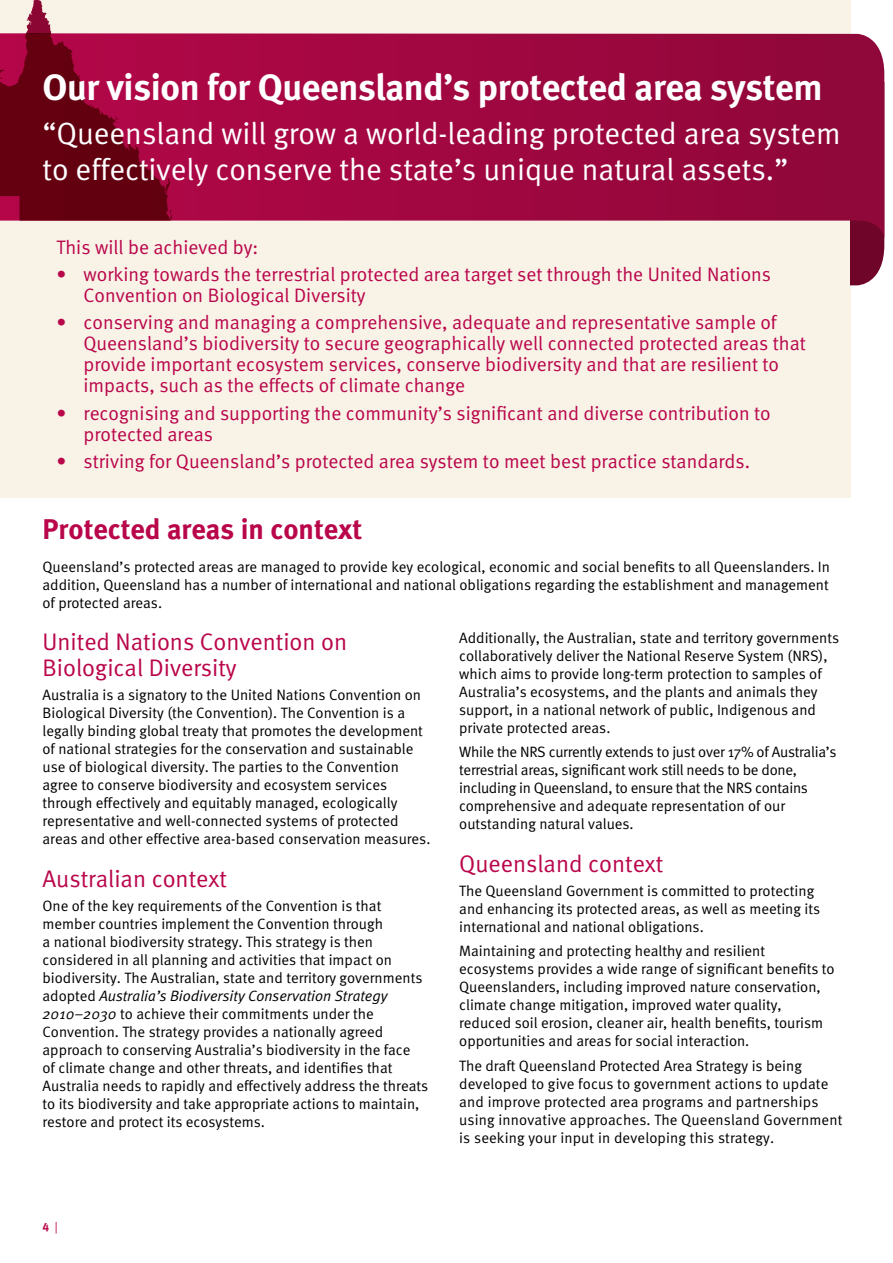
<style>
.page{position:relative;width:893px;height:1263px;background:#fff}
.page>*{position:absolute;margin:0;border:0;box-sizing:border-box;transform-origin:0 0}
.t1{font:700 36.9px "Meta";letter-spacing:-.01em;color:#fff}
.t2{font:30.75px/36px "Meta Normal";color:#fff}
.t3{font:28.5px "Meta Bold LF";color:#b9064b}
.t4{font:24px/25.5px "Meta Normal";color:#b9064b}
.t5{font:19.5px/21px "Meta Normal";color:#b9064b}
.t6{font:15px/18px "Meta Normal";color:#000}
.t7{font:15px/18px "Meta Normal";letter-spacing:-.02em;color:#000}
.t8{font:12px "Meta Bold LF";color:#b9064b}
.s1{font-style:italic}
.s2{font-family:"Meta Normal"}
</style>
<div class="page">
<div style="left:0;top:0;width:850px;height:497px;background:#f9f2e7"></div>
<div style="left:850px;top:81px;width:34px;height:205px;background:#6f0529"></div>
<svg style="left:172px;top:33px;width:712px;height:203px;background:#a4194c"></svg>
<svg style="left:0;top:0;width:172px;height:221px;background:#91233f"></svg>
<h1 class="t1" style="left:43px;top:65px;width:781px">Our vision for Queensland’s protected area system</h1>
<h2 class="t2" style="left:43px;top:115px;width:800px">“Queensland will grow a world-leading protected area system to effectively conserve the state’s unique natural assets.”</h2>
<h3 class="t5" style="left:57px;top:236px;width:203px">This will be achieved by:</h3>
<h3 class="t5" style="left:84px;top:263px;width:689px;text-indent:-27px">• working towards the terrestrial protected area target set through the United Nations<br>Convention on Biological Diversity</h3>
<p class="t5" style="left:84px;top:312px;width:724px;text-indent:-27px">• conserving and managing a comprehensive, adequate and representative sample of Queensland’s biodiversity to secure geographically well connected protected areas that provide important ecosystem services, conserve biodiversity and that are resilient to impacts, such as the effects of climate change</p>
<h3 class="t5" style="left:84px;top:402px;width:689px;text-indent:-27px">• recognising and supporting the community’s significant and diverse contribution to protected areas</h3>
<h3 class="t5" style="left:57px;top:451px;width:695px">• striving for Queensland’s protected area system to meet best practice standards.</h3>
<h3 class="t3" style="left:43px;top:512px;width:321px">Protected areas in context</h3>
<p class="t6" style="left:43px;top:557px;width:789px;text-align:justify">Queensland’s protected areas are managed to provide key ecological, economic and social benefits to all Queenslanders. In addition, Queensland has a number of international and national obligations regarding the establishment and management of protected areas.</p>
<h3 class="t4" style="left:43px;top:629px;width:306px">United Nations Convention on<br>Biological Diversity</h3>
<p class="t6" style="left:43px;top:686px;width:389px">Australia is a signatory to the United Nations Convention on Biological Diversity (the Convention). The Convention is a legally binding global treaty that promotes the development of national strategies for the conservation and sustainable use of biological diversity. The parties to the Convention agree to conserve biodiversity and ecosystem services through effectively and equitably managed, ecologically representative and well-connected systems of protected areas and other effective area-based conservation measures.</p>
<h3 class="t4" style="left:43px;top:865px;width:186px">Australian context</h3>
<p class="t6" style="left:43px;top:897px;width:387px">One of the key requirements of the Convention is that member countries implement the Convention through<br>a national biodiversity strategy. This strategy is then considered in all planning and activities that impact on biodiversity. The Australian, state and territory governments adopted <span class="s1">Australia’s Biodiversity Conservation Strategy 2010–2030</span> to achieve their commitments under the Convention. The strategy provides a nationally agreed approach to conserving Australia’s biodiversity in the face<br>of climate change and other threats, and identifies that Australia needs to rapidly and effectively address the threats to its biodiversity and take appropriate actions to maintain, restore and protect its ecosystems.</p>
<p class="t6" style="left:459px;top:628px;width:381px">Additionally, the Australian, state and territory governments collaboratively deliver the National Reserve System (NRS), which aims to provide long-term protection to samples of Australia’s ecosystems, and the plants and animals they support, in a national network of public, Indigenous and private protected areas.</p>
<p class="t7" style="left:459px;top:743px;width:379px">While the NRS currently extends to just over 17% of Australia’s terrestrial areas, significant work still needs to be done, including in Queensland, to ensure that the NRS contains comprehensive and adequate representation of our outstanding natural values.</p>
<h3 class="t4" style="left:459px;top:850px;width:206px">Queensland context</h3>
<p class="t6" style="left:459px;top:882px;width:362px">The Queensland Government is committed to protecting and enhancing its protected areas, as well as meeting its international and national obligations.</p>
<p class="t6" style="left:459px;top:942px;width:377px">Maintaining and protecting healthy and resilient ecosystems provides a wide range of significant benefits to Queenslanders, including improved nature conservation, climate change mitigation, improved water quality, reduced soil erosion, cleaner air, health benefits, tourism opportunities and areas for social interaction.</p>
<p class="t6" style="left:459px;top:1056px;width:385px">The draft Queensland Protected Area Strategy is being developed to give focus to government actions to update and improve protected area programs and partnerships using innovative approaches. The Queensland Government is seeking your input in developing this strategy.</p>
<p class="t8" style="left:43px;top:1220px;width:17px">4 <span class="s2">|</span></p>
</div>
